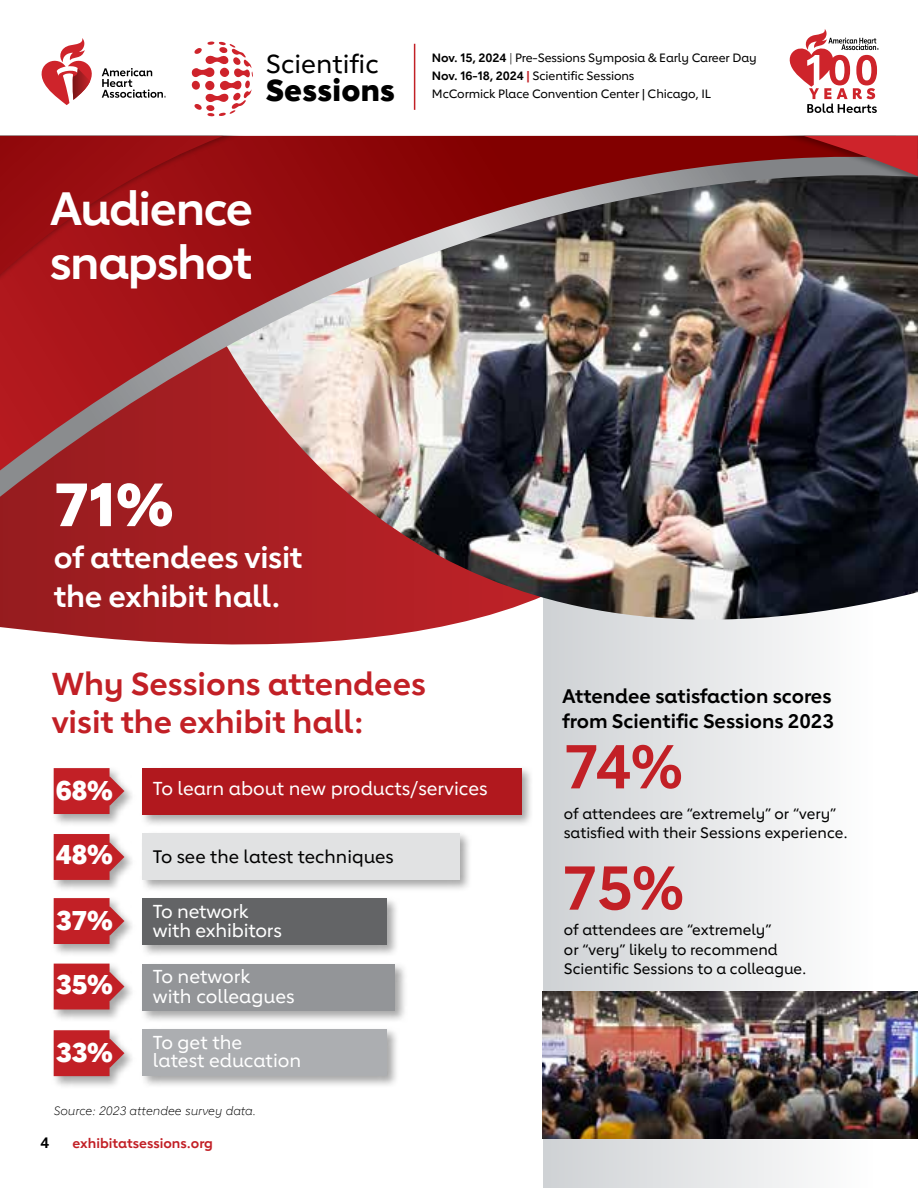
<style>
.page{position:relative;width:918px;height:1188px;background:#fff}
.page>*{position:absolute;margin:0;border:0;box-sizing:border-box;transform-origin:0 0}
.t1{font:700 60.9px "Lub Dub";color:#c22026}
.t2{font:800 60px "Lub Dub";color:#fff}
.t3{font:700 46.5px/54px "Lub Dub";letter-spacing:-.03em;color:#fff}
.t4{font:700 31.5px/37.8px "Lub Dub";color:#c22026}
.t5{font:800 30.15px "Lub Dub";letter-spacing:.01em;color:#000}
.t6{font:700 30px/39px "Lub Dub";letter-spacing:-.01em;color:#fff}
.t7{font:800 27px "Lub Dub";letter-spacing:-.03em;color:#fff}
.t8{font:500 25.95px "Lub Dub";color:#000}
.t9{font:700 19.5px/25.5px "Lub Dub";color:#000}
.t10{font:500 18.6px/19.5px "Lub Dub";color:#fff}
.t11{font:500 18px "Lub Dub";color:#000}
.t12{font:500 15px/19.5px "Lub Dub";color:#000}
.t13{font:700 15px "Lub Dub";color:#000}
.t14{font:700 13.5px "Lub Dub";color:#c22026}
.t15{font:500 12px/18px "Lub Dub";letter-spacing:-.01em;color:#000}
.t16{font:italic 300 12px "Lub Dub";color:#000}
.s1{font-weight:700}
.s2{font-weight:300}
.s3{font-weight:700;color:#c22026}
</style>
<div class="page">
<svg style="left:191px;top:41px;width:62px;height:76px"></svg>
<hr style="left:414px;top:44px;width:1px;height:66px;background:#c22026">
<svg style="left:102px;top:68px;width:64px;height:30px"></svg>
<svg style="left:42px;top:38px;width:50px;height:67px"></svg>
<svg style="left:790px;top:29px;width:89px;height:84px"></svg>
<svg style="left:0;top:579px;width:467px;height:66px"></svg>
<div style="left:543px;top:572px;width:329px;height:616px;background:linear-gradient(to right,#ced1d4,#fdfdfd)"></div>
<img style="left:208px;top:579px;width:710px;height:42px">
<img style="left:0;top:275px;width:918px;height:304px">
<svg style="left:0;top:136px;width:918px;height:139px;background:#852e2e"></svg>
<div style="left:51px;top:831px;width:85px;height:62px;background:#000;opacity:.35"></div>
<svg style="left:54px;top:834px;width:70px;height:46px;background:#c5393e"></svg>
<div style="left:51px;top:765px;width:85px;height:62px;background:#000;opacity:.35"></div>
<svg style="left:54px;top:768px;width:70px;height:46px;background:#c5393e"></svg>
<div style="left:51px;top:1027px;width:85px;height:62px;background:#000;opacity:.35"></div>
<svg style="left:54px;top:1030px;width:70px;height:46px;background:#c53a3f"></svg>
<div style="left:139px;top:1026px;width:261px;height:62px;background:#000;opacity:.35"></div>
<div style="left:142px;top:1029px;width:245px;height:47px;background:#acaeb1"></div>
<div style="left:139px;top:830px;width:333px;height:62px;background:#000;opacity:.35"></div>
<div style="left:142px;top:833px;width:318px;height:47px;background:#e1e2e3"></div>
<div style="left:139px;top:765px;width:395px;height:62px;background:#000;opacity:.35"></div>
<div style="left:142px;top:768px;width:380px;height:47px;background:#b1181e"></div>
<div style="left:51px;top:961px;width:85px;height:61px;background:#000;opacity:.35"></div>
<svg style="left:54px;top:964px;width:70px;height:46px;background:#c43a3f"></svg>
<div style="left:139px;top:961px;width:269px;height:62px;background:#000;opacity:.35"></div>
<div style="left:142px;top:964px;width:253px;height:47px;background:#939598"></div>
<div style="left:51px;top:895px;width:85px;height:62px;background:#000;opacity:.35"></div>
<svg style="left:54px;top:898px;width:70px;height:46px;background:#c5393e"></svg>
<div style="left:139px;top:895px;width:261px;height:62px;background:#000;opacity:.35"></div>
<div style="left:142px;top:898px;width:245px;height:47px;background:#636466"></div>
<svg style="left:917px;top:402px;width:1px;height:88px"></svg>
<img style="left:543px;top:992px;width:375px;height:146px">
<h3 class="t8" style="left:266px;top:48px;width:114px">Scientific</h3>
<h3 class="t5" style="left:266px;top:71px;width:130px">Sessions</h3>
<h3 class="t3" style="left:50px;top:181px;width:205px">Audience snapshot</h3>
<p class="t15" style="left:432px;top:48px;width:326px"><span class="s1">Nov. 15, 2024</span> <span class="s2">|</span> Pre-Sessions Symposia &amp; Early Career Day<br><span class="s1">Nov. 16-18, 2024</span> <span class="s3">|</span> Scientific Sessions<br>McCormick Place Convention Center | Chicago, IL</p>
<h2 class="t2" style="left:54px;top:468px;width:122px">71%</h2>
<h3 class="t6" style="left:54px;top:538px;width:250px">of attendees visit the exhibit hall.</h3>
<h3 class="t4" style="left:52px;top:665px;width:376px">Why Sessions attendees visit the exhibit hall:</h3>
<h3 class="t9" style="left:562px;top:683px;width:273px">Attendee satisfaction scores from Scientific Sessions 2023</h3>
<h3 class="t7" style="left:56px;top:774px;width:59px">68%</h3>
<h3 class="t7" style="left:56px;top:838px;width:59px">48%</h3>
<p class="t10" style="left:153px;top:779px;width:336px">To learn about new products/services</p>
<p class="t11" style="left:153px;top:846px;width:242px">To see the latest techniques</p>
<h3 class="t7" style="left:56px;top:904px;width:59px">37%</h3>
<p class="t10" style="left:153px;top:901px;width:130px">To network with exhibitors</p>
<h3 class="t7" style="left:56px;top:968px;width:59px">35%</h3>
<p class="t10" style="left:153px;top:967px;width:143px">To network<br>with colleagues</p>
<h3 class="t7" style="left:56px;top:1036px;width:59px">33%</h3>
<p class="t10" style="left:153px;top:1034px;width:150px;line-height:18px">To get the<br>latest education</p>
<p class="t16" style="left:54px;top:1103px;width:204px">Source: 2023 attendee survey data.</p>
<p class="t13" style="left:40px;top:1133px;width:10px">4</p>
<p class="t14" style="left:73px;top:1135px;width:142px">exhibitatsessions.org</p>
<h1 class="t1" style="left:564px;top:730px;width:121px">74%</h1>
<p class="t12" style="left:564px;top:803px;width:286px">of attendees are “extremely” or “very” satisfied with their Sessions experience.</p>
<h1 class="t1" style="left:562px;top:852px;width:124px">75%</h1>
<p class="t12" style="left:564px;top:920px;width:244px">of attendees are “extremely”<br>or “very” likely to recommend<br>Scientific Sessions to a colleague.</p>
</div>
